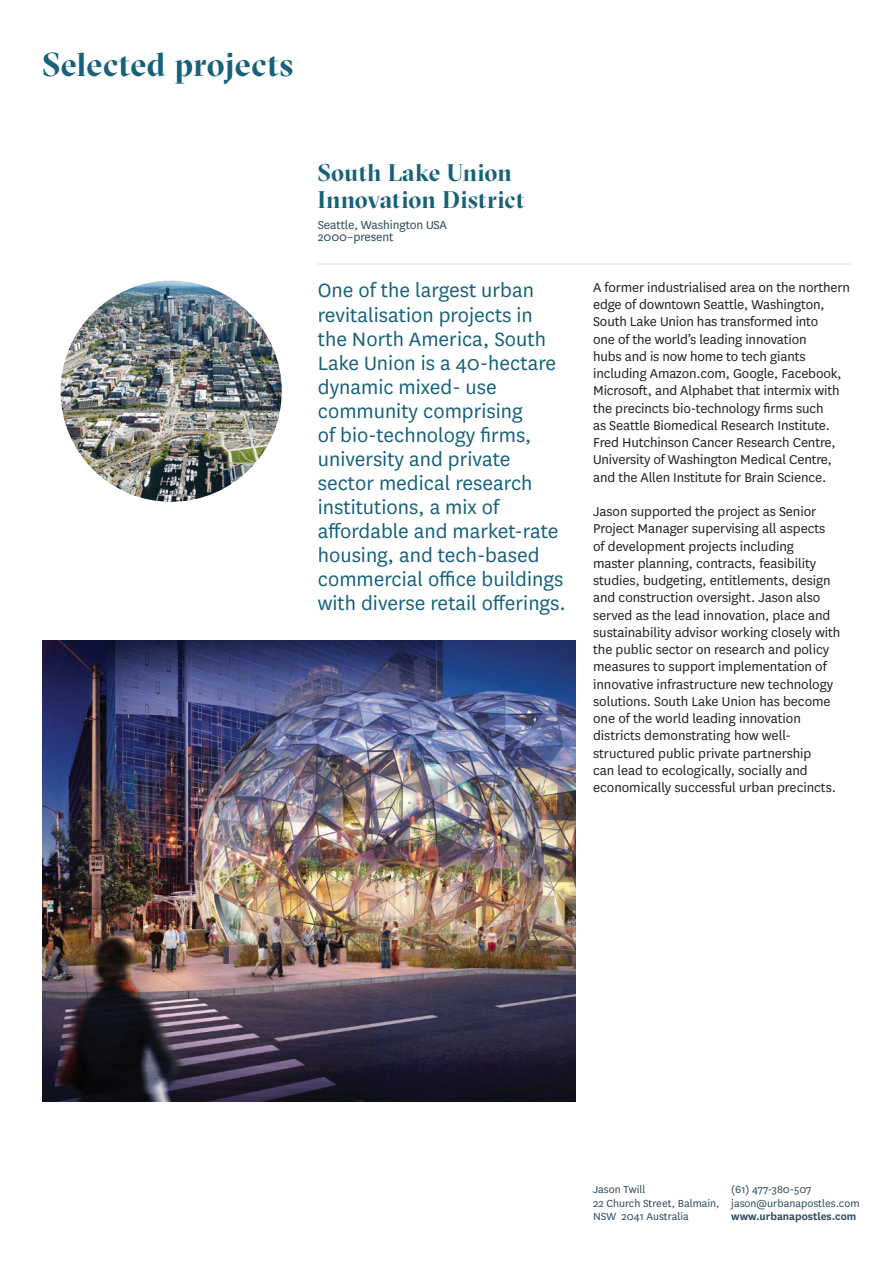
<style>
.page{position:relative;width:893px;height:1263px;background:#fff}
.page>*{position:absolute;margin:0;border:0;box-sizing:border-box;transform-origin:0 0}
.t1{font:700 33px "GT Sectra Display";letter-spacing:.015em;color:#17617a}
.t2{font:700 24px/27px "GT Sectra Display";letter-spacing:.01em;color:#17617a}
.t3{font:22.5px/24px "National";color:#17617a}
.t4{font:15px/17.2px "National";letter-spacing:-.005em;color:#231f20}
.t5{font:13.5px/12px "National";letter-spacing:-.01em;color:#2a485c}
.t6{font:12px/13.5px "National";color:#2a485c}
.t7{font:600 12px "National";color:#2a485c}
</style>
<div class="page">
<img style="left:43px;top:640px;width:532px;height:461px">
<img style="left:61px;top:281px;width:221px;height:221px;border-radius:111px">
<hr style="left:318px;top:264px;width:532px;height:1px;background:#ddddcd">
<h1 class="t1" style="left:43px;top:45px;width:252px">Selected projects</h1>
<h2 class="t2" style="left:318px;top:159px;width:208px">South Lake Union<br>Innovation District</h2>
<p class="t5" style="left:318px;top:218px;width:131px">Seattle, Washington USA<br>2000–present</p>
<p class="t3" style="left:318px;top:278px;width:249px">One of the largest urban revitalisation projects in the North America, South<br>Lake Union is a 40-hectare dynamic mixed- use community comprising<br>of bio-technology firms, university and private sector medical research institutions, a mix of affordable and market-rate housing, and tech-based commercial office buildings with diverse retail offerings.</p>
<p class="t4" style="left:593px;top:278px;width:258px">A former industrialised area on the northern edge of downtown Seattle, Washington, South Lake Union has transformed into<br>one of the world’s leading innovation<br>hubs and is now home to tech giants including Amazon.com, Google, Facebook, Microsoft, and Alphabet that intermix with the precincts bio-technology firms such<br>as Seattle Biomedical Research Institute.<br>Fred Hutchinson Cancer Research Centre, University of Washington Medical Centre, and the Allen Institute for Brain Science.</p>
<p class="t4" style="left:593px;top:502px;width:249px">Jason supported the project as Senior Project Manager supervising all aspects of development projects including<br>master planning, contracts, feasibility studies, budgeting, entitlements, design and construction oversight. Jason also served as the lead innovation, place and sustainability advisor working closely with the public sector on research and policy measures to support implementation of innovative infrastructure new technology solutions. South Lake Union has become one of the world leading innovation districts demonstrating how well&shy;structured public private partnership<br>can lead to ecologically, socially and economically successful urban precincts.</p>
<p class="t6" style="left:593px;top:1182px;width:128px">Jason Twill<br>22 Church Street, Balmain,<br>NSW 2041 Australia</p>
<p class="t6" style="left:731px;top:1182px;width:130px">(61) 477-380-507 jason@urbanapostles.com</p>
<p class="t7" style="left:731px;top:1208px;width:127px">www.urbanapostles.com</p>
</div>
